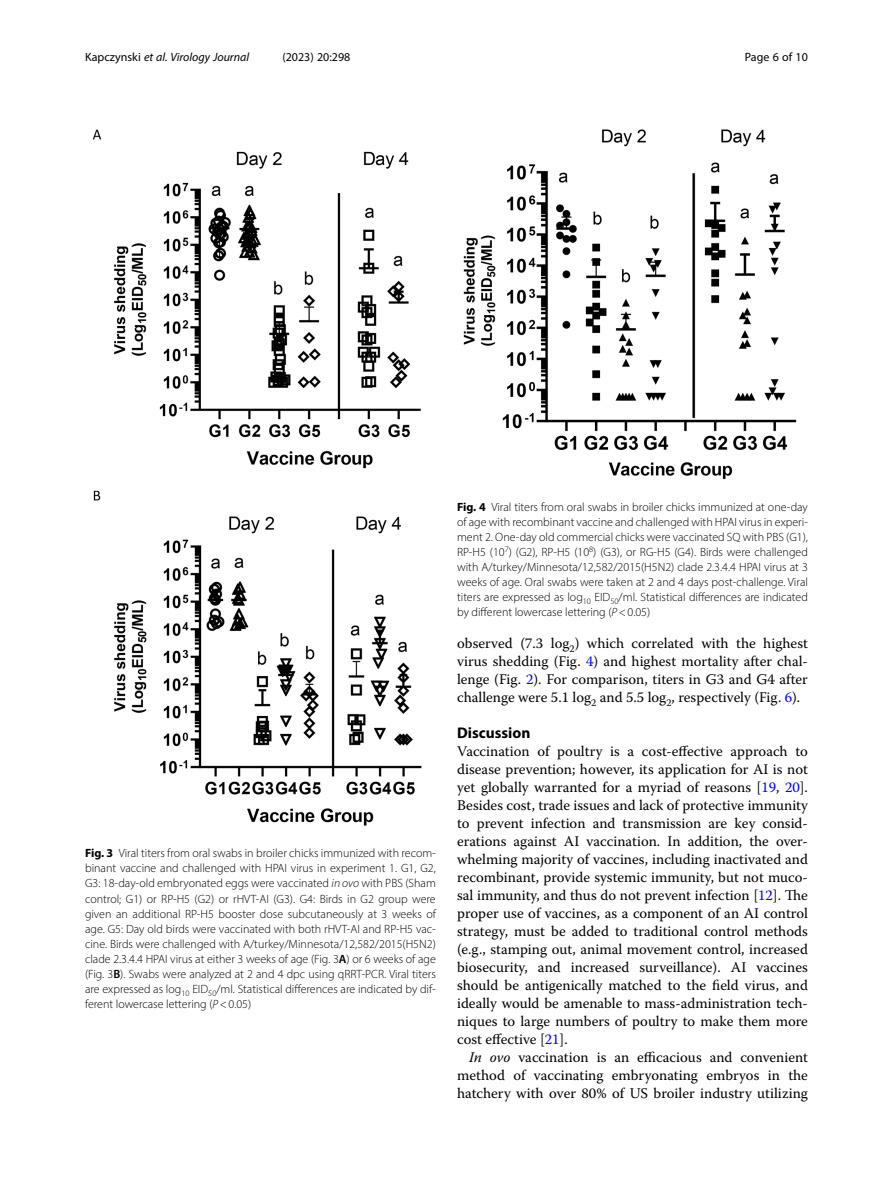
<style>
.page{position:relative;width:893px;height:1191px;background:#fff}
.page>*{position:absolute;margin:0;border:0;box-sizing:border-box;transform-origin:0 0}
.Head_1{font:700 15.45px "Myriad Pro";color:#000}
.Body_Text{font:14.7px/18px "Warnock Pro";color:#000;text-align:justify}
.Body_Text_Indent{font:14.7px/18px "Warnock Pro";color:#000;text-align:justify}
.Figure_Caption{font:300 12px/15px "Myriad Pro";color:#000;text-align:justify}
.t1{font:italic 12px "Myriad Pro";color:#000}
.t2{font:12px "Myriad Pro";color:#000}
.s1{font-style:normal}
.s2{font-weight:700}
.s3{font-style:italic}
.s4{font-weight:600}
.s5{color:#00f}
</style>
<div class="page">
<img style="left:463px;top:129px;width:334px;height:351px">
<img style="left:92px;top:129px;width:330px;height:697px">
<p class="t1" style="left:85px;top:50px;width:166px"><span class="s1">Kapczynski</span> et al. Virology Journal</p>
<p class="t2" style="left:282px;top:50px;width:70px">(2023) 20:298</p>
<p class="t2" style="left:745px;top:50px;width:65px">Page 6 of 10</p>
<p class="Figure_Caption" style="left:85px;top:846px;width:352px"><span class="s2">Fig. 3</span> Viral titers from oral swabs in broiler chicks immunized with recom&shy;binant vaccine and challenged with HPAI virus in experiment 1. G1, G2, G3: 18-day-old embryonated eggs were vaccinated <span class="s3">in ovo</span> with PBS (Sham control; G1) or RP-H5 (G2) or rHVT-AI (G3). G4: Birds in G2 group were given an additional RP-H5 booster dose subcutaneously at 3 weeks of age. G5: Day old birds were vaccinated with both rHVT-AI and RP-H5 vac&shy;cine. Birds were challenged with A/turkey/Minnesota/12,582/2015(H5N2) clade 2.3.4.4 HPAI virus at either 3 weeks of age (Fig. 3<span class="s4">A</span>) or 6 weeks of age (Fig. 3<span class="s4">B</span>). Swabs were analyzed at 2 and 4 dpc using qRRT-PCR. Viral titers are expressed as log<sub>10</sub> EID<sub>50</sub>/ml. Statistical differences are indicated by dif&shy;ferent lowercase lettering (<span class="s3">P</span>&lt;0.05)</p>
<p class="Figure_Caption" style="left:457px;top:500px;width:352px"><span class="s2">Fig. 4</span> Viral titers from oral swabs in broiler chicks immunized at one-day of age with recombinant vaccine and challenged with HPAI virus in experi&shy;ment 2. One-day old commercial chicks were vaccinated SQ with PBS (G1), RP-H5 (10<sup>7</sup>) (G2), RP-H5 (10<sup>8</sup>) (G3), or RG-H5 (G4). Birds were challenged with A/turkey/Minnesota/12,582/2015(H5N2) clade 2.3.4.4 HPAI virus at 3 weeks of age. Oral swabs were taken at 2 and 4 days post-challenge. Viral titers are expressed as log<sub>10</sub> EID<sub>50</sub>/ml. Statistical differences are indicated by different lowercase lettering (<span class="s3">P</span>&lt;0.05)</p>
<p class="Body_Text_Indent" style="left:457px;top:634px;width:352px">observed (7.3 log<sub>2</sub>) which correlated with the highest virus shedding (Fig. <span class="s5">4</span>) and highest mortality after chal&shy;lenge (Fig. <span class="s5">2</span>). For comparison, titers in G3 and G4 after challenge were 5.1 log<sub>2</sub> and 5.5 log<sub>2</sub>, respectively (Fig. <span class="s5">6</span>).</p>
<p class="Head_1" style="left:457px;top:723px;width:75px">Discussion</p>
<p class="Body_Text" style="left:457px;top:742px;width:352px">Vaccination of poultry is a cost-effective approach to disease prevention; however, its application for AI is not yet globally warranted for a myriad of reasons [<span class="s5">19</span>, <span class="s5">20</span>].<br>Besides cost, trade issues and lack of protective immunity to prevent infection and transmission are key consid&shy;erations against AI vaccination. In addition, the over&shy;whelming majority of vaccines, including inactivated and recombinant, provide systemic immunity, but not muco&shy;sal immunity, and thus do not prevent infection [<span class="s5">12</span>]. The proper use of vaccines, as a component of an AI control strategy, must be added to traditional control methods (e.g., stamping out, animal movement control, increased biosecurity, and increased surveillance). AI vaccines should be antigenically matched to the field virus, and ideally would be amenable to mass-administration tech&shy;niques to large numbers of poultry to make them more cost effective [<span class="s5">21</span>].</p>
<p class="Body_Text_Indent" style="left:457px;top:1048px;width:352px;text-indent:12px"><span class="s3">In ovo</span> vaccination is an efficacious and convenient method of vaccinating embryonating embryos in the hatchery with over 80% of US broiler industry utilizing</p>
</div>
